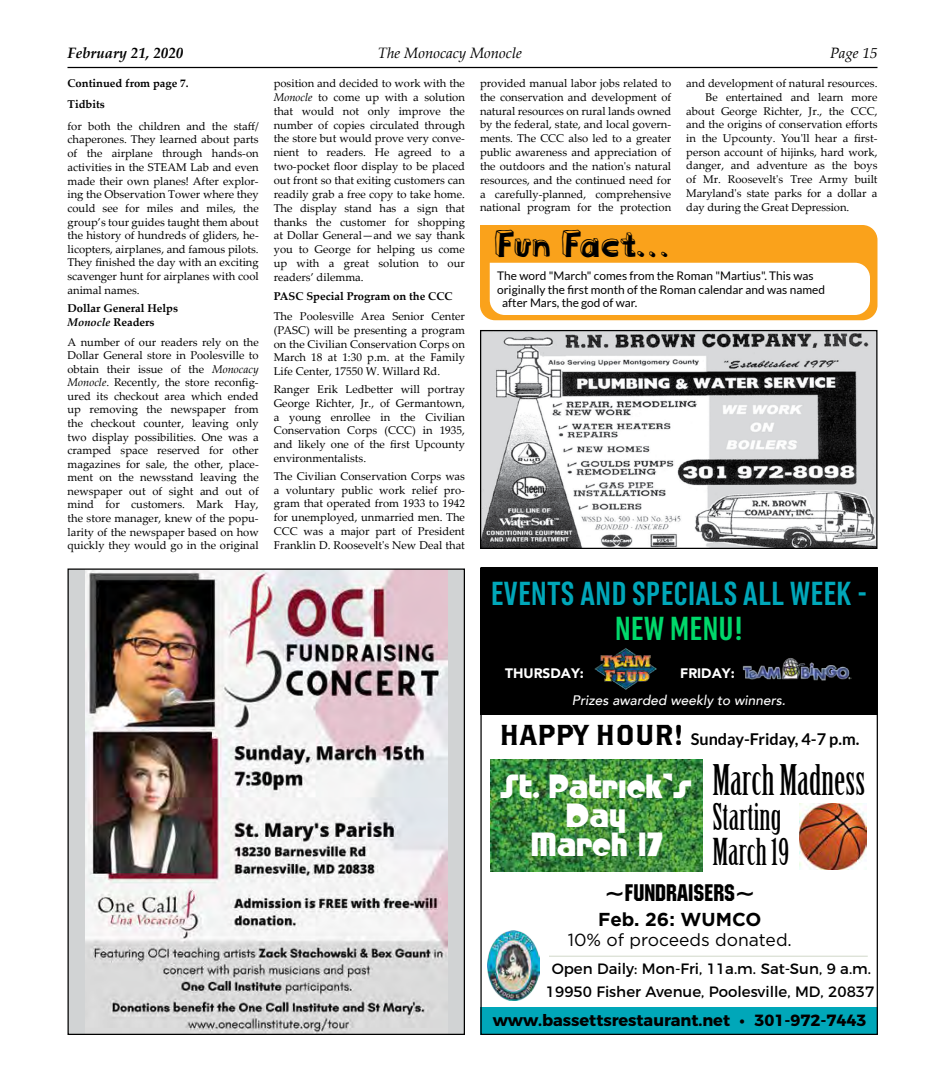
<style>
.page{position:relative;width:945px;height:1080px;background:#fff}
.page>*{position:absolute;margin:0;border:0;box-sizing:border-box;transform-origin:0 0}
.t1{font:41.25px "Birch Std";color:#000}
.t2{font:36.5px "Blockhead Black Face";color:#000}
.t3{font:36.25px/28.8px "Crystal Radio Kit";color:#fff;text-align:center}
.t4{font:36.25px/35px "Birch Std";color:#000}
.t5{font:700 35px "Marianina FY";color:#00a7b9}
.t6{font:700 35px "Marianina FY";color:#00d86b}
.t7{font:23.75px "Machine IT Cby BT";color:#000}
.t8{font:700 18.75px "Gotham";color:#000}
.t9{font:17.5px "Gotham";color:#000}
.t10{font:700 16.25px "Montserrat";letter-spacing:-.005em;color:#000}
.t11{font:700 16.25px "Lato";color:#000}
.t12{font:15px "Montserrat";color:#000}
.t13{font:italic 15px "Palatino Linotype";color:#000}
.t14{font:italic 700 15px "Palatino Linotype";color:#000}
.t15{font:italic 500 13.75px "Avenir";color:#fff}
.t16{font:900 13.75px "Avenir";color:#fff}
.t17{font:11.88px "Lato";color:#000}
.t18{font:11.25px/13.9px "Palatino Linotype";color:#000;text-align:justify}
.t19{font:700 11.25px/13.6px "Palatino Linotype";color:#000}
.s1{font-style:italic}
.s2{font-family:"Brothers";font-weight:400;font-size:28.75px}
</style>
<div class="page">
<hr style="left:68px;top:67px;width:810px;height:1px;background:#000">
<div style="left:480px;top:568px;width:398px;height:147px;background:#000"></div>
<div style="left:480px;top:1007px;width:398px;height:28px;background:#00a7b9"></div>
<img style="left:743px;top:658px;width:109px;height:23px">
<img style="left:594px;top:648px;width:63px;height:42px">
<img style="left:487px;top:931px;width:52px;height:70px">
<div style="left:68px;top:569px;width:396px;height:465px;background:#d1d3d4"></div>
<img style="left:86px;top:570px;width:362px;height:463px">
<img style="left:490px;top:760px;width:213px;height:111px">
<hr style="left:549px;top:956px;width:319px;height:1px;background:#dae0d4">
<img style="left:799px;top:803px;width:67px;height:67px">
<img style="left:482px;top:332px;width:393px;height:215px">
<div style="left:480px;top:330px;width:397px;height:219px;border:1px solid #000"></div>
<svg style="left:480px;top:225px;width:398px;height:95px"></svg>
<h3 class="t14" style="left:68px;top:43px;width:117px">February 21, 2020</h3>
<h3 class="t13" style="left:378px;top:43px;width:146px">The Monocacy Monocle</h3>
<h3 class="t13" style="left:830px;top:43px;width:49px">Page 15</h3>
<p class="t19" style="left:68px;top:72px;width:123px;line-height:20.6px">Continued from page 7.<br>Tidbits</p>
<p class="t18" style="left:480px;top:76px;width:193px">provided manual labor jobs related to the conservation and development of natural resources on rural lands owned by the federal, state, and local govern&shy;ments. The CCC also led to a greater public awareness and appreciation of the outdoors and the nation's natural resources, and the continued need for a carefully-planned, comprehensive national program for the protection</p>
<p class="t18" style="left:686px;top:76px;width:193px">and development of natural resources.</p>
<p class="t18" style="left:274px;top:76px;width:193px">position and decided to work with the <span class="s1">Monocle</span> to come up with a solution that would not only improve the number of copies circulated through the store but would prove very conve&shy;nient to readers. He agreed to a two-pocket floor display to be placed out front so that exiting customers can readily grab a free copy to take home.<br>The display stand has a sign that thanks the customer for shopping at Dollar General—and we say thank you to George for helping us come up with a great solution to our readers’ dilemma.</p>
<p class="t19" style="left:274px;top:289px;width:180px">PASC Special Program on the CCC</p>
<p class="t18" style="left:274px;top:309px;width:193px">The Poolesville Area Senior Center (PASC) will be presenting a program on the Civilian Conservation Corps on March 18 at 1:30 p.m. at the Family Life Center, 17550 W. Willard Rd.</p>
<p class="t18" style="left:274px;top:382px;width:193px">Ranger Erik Ledbetter will portray George Richter, Jr., of Germantown, a young enrollee in the Civilian Conservation Corps (CCC) in 1935, and likely one of the first Upcounty environmentalists.</p>
<p class="t18" style="left:274px;top:469px;width:193px">The Civilian Conservation Corps was a voluntary public work relief pro&shy;gram that operated from 1933 to 1942 for unemployed, unmarried men. The CCC was a major part of President Franklin D. Roosevelt's New Deal that</p>
<p class="t18" style="left:706px;top:90px;width:173px">Be entertained and learn more</p>
<p class="t18" style="left:686px;top:103px;width:193px">about George Richter, Jr., the CCC,</p>
<p class="t18" style="left:686px;top:117px;width:193px">and the origins of conservation efforts</p>
<p class="t18" style="left:686px;top:131px;width:193px">in the Upcounty. You'll hear a first-</p>
<p class="t18" style="left:686px;top:145px;width:193px">person account of hijinks, hard work,</p>
<p class="t18" style="left:686px;top:158px;width:193px">danger, and adventure as the boys</p>
<p class="t18" style="left:686px;top:172px;width:193px">of Mr. Roosevelt's Tree Army built</p>
<p class="t18" style="left:686px;top:186px;width:193px">Maryland's state parks for a dollar a</p>
<p class="t18" style="left:686px;top:200px;width:165px">day during the Great Depression.</p>
<p class="t18" style="left:68px;top:119px;width:193px">for both the children and the staff/ chaperones. They learned about parts of the airplane through hands-on activities in the STEAM Lab and even made their own planes! After explor&shy;ing the Observation Tower where they could see for miles and miles, the group’s tour guides taught them about the history of hundreds of gliders, he&shy;licopters, airplanes, and famous pilots.<br>They finished the day with an exciting scavenger hunt for airplanes with cool animal names.</p>
<p class="t19" style="left:68px;top:301px;width:112px">Dollar General Helps<br><span class="s1">Monocle</span> Readers</p>
<p class="t18" style="left:68px;top:334px;width:193px">A number of our readers rely on the Dollar General store in Poolesville to obtain their issue of the <span class="s1">Monocacy Monocle</span>. Recently, the store reconfig&shy;ured its checkout area which ended up removing the newspaper from the checkout counter, leaving only two display possibilities. One was a cramped space reserved for other magazines for sale, the other, place&shy;ment on the newsstand leaving the newspaper out of sight and out of mind for customers. Mark Hay, the store manager, knew of the popu&shy;larity of the newspaper based on how quickly they would go in the original</p>
<h2 class="t2" style="left:494px;top:212px;width:179px">Fun Fact…</h2>
<p class="t17" style="left:497px;top:269px;width:318px">The word "March" comes from the Roman "Martius". This was</p>
<p class="t17" style="left:497px;top:283px;width:329px">originally the first month of the Roman calendar and was named</p>
<p class="t17" style="left:502px;top:296px;width:137px">after Mars, the god of war.</p>
<h3 class="t5" style="left:491px;top:574px;width:378px">EVENTS AND SPECIALS ALL WEEK -</h3>
<h3 class="t6" style="left:615px;top:609px;width:130px">NEW MENU!</h3>
<p class="t16" style="left:505px;top:662px;width:80px">THURSDAY:</p>
<p class="t16" style="left:680px;top:662px;width:56px">FRIDAY:</p>
<p class="t15" style="left:572px;top:692px;width:215px">Prizes awarded weekly to winners.</p>
<h3 class="t11" style="left:500px;top:730px;width:361px"><span class="s2">HAPPY HOUR!</span> Sunday-Friday, 4-7 p.m.</h3>
<h3 class="t3" style="left:501px;top:773px;width:193px">St. Patrick's<br>Day<br>March 17</h3>
<h1 class="t1" style="left:712px;top:757px;width:154px">March Madness</h1>
<h3 class="t4" style="left:712px;top:801px;width:78px">Starting<br>March 19</h3>
<h3 class="t7" style="left:605px;top:878px;width:151px">~FUNDRAISERS~</h3>
<h3 class="t8" style="left:598px;top:908px;width:165px">Feb. 26: WUMCO</h3>
<h3 class="t9" style="left:568px;top:930px;width:226px">10% of proceeds donated.</h3>
<h3 class="t12" style="left:552px;top:957px;width:321px">Open Daily: Mon-Fri, 11a.m. Sat-Sun, 9 a.m.</h3>
<h3 class="t10" style="left:493px;top:1007px;width:375px">www.bassettsrestaurant.net • 301-972-7443</h3>
<h3 class="t12" style="left:546px;top:979px;width:330px">19950 Fisher Avenue, Poolesville, MD, 20837</h3>
</div>
